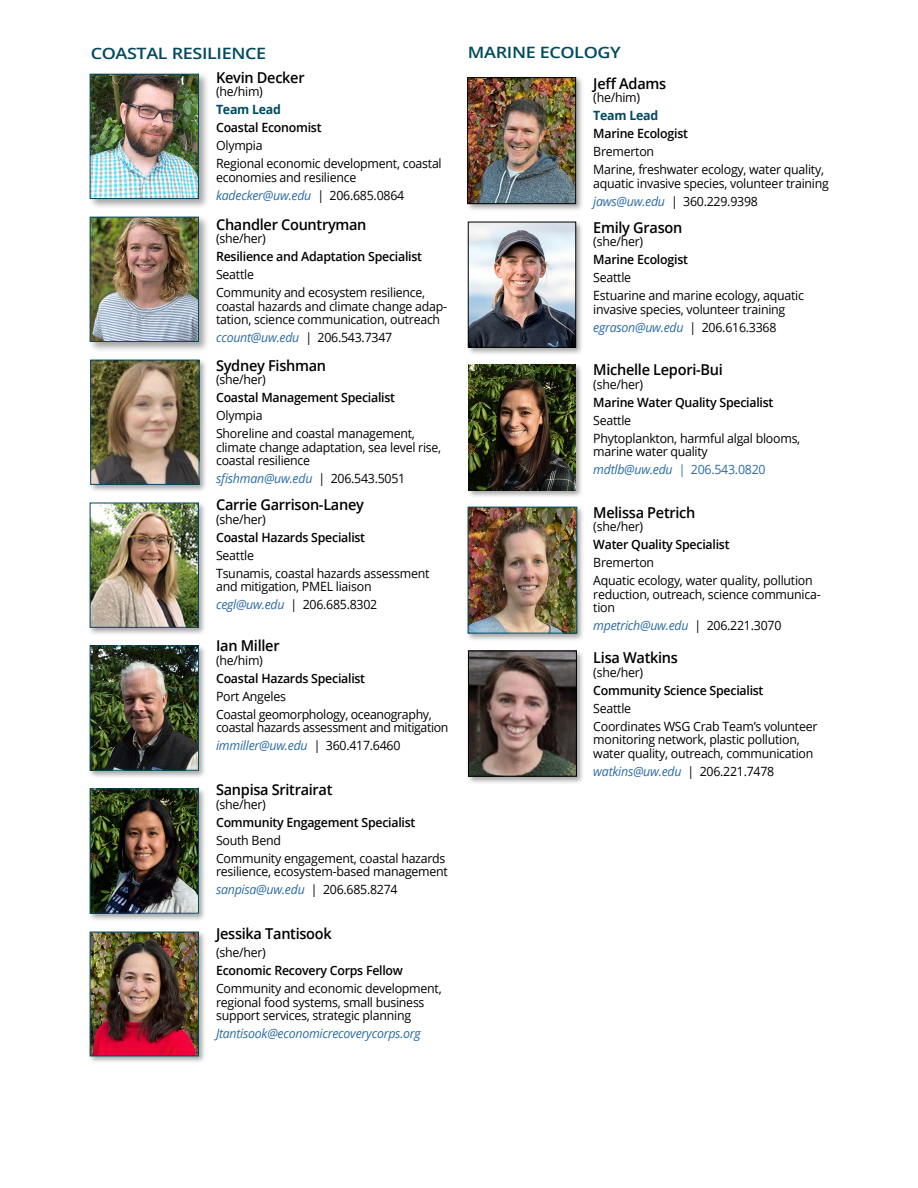
<style>
.page{position:relative;width:918px;height:1188px;background:#fff}
.page>*{position:absolute;margin:0;border:0;box-sizing:border-box;transform-origin:0 0}
.t1{font:600 15.6px "Open Sans";letter-spacing:-.02em;color:#004a60;scale:1.15 1}
.t2{font:600 15px "Open Sans";letter-spacing:-.02em;color:#000}
.t3{font:600 15px "Open Sans";letter-spacing:-.02em;color:#000}
.t4{font:12.75px/18px "Open Sans";letter-spacing:-.02em;color:#000}
.t5{font:600 12.75px "Open Sans";letter-spacing:-.02em;color:#000}
.t6{font:italic 12.75px "Open Sans";letter-spacing:-.02em;color:#2c6ca3}
.t7{font:700 12.75px "Open Sans";letter-spacing:-.02em;color:#004a60}
.s1{font-style:italic;color:#2c6ca3}
.s2{font-style:italic}
.s3{color:#000}
.s4{font-style:normal;color:#000}
.s5{color:#2c6ca3}
</style>
<div class="page">
<div style="left:466px;top:362px;width:118px;height:137px;background:#000;opacity:.36"></div>
<img style="left:468px;top:364px;width:108px;height:126px">
<div style="left:466px;top:220px;width:118px;height:136px;background:#000;opacity:.36"></div>
<img style="left:470px;top:224px;width:104px;height:121px">
<div style="left:468px;top:222px;width:108px;height:125px;border:1px solid #000"></div>
<div style="left:466px;top:649px;width:119px;height:136px;background:#000;opacity:.36"></div>
<img style="left:470px;top:653px;width:105px;height:122px">
<div style="left:468px;top:651px;width:109px;height:126px;border:1px solid #000"></div>
<div style="left:466px;top:75px;width:118px;height:137px;background:#000;opacity:.36"></div>
<img style="left:469px;top:79px;width:105px;height:123px">
<div style="left:467px;top:77px;width:109px;height:127px;border:1px solid #000"></div>
<div style="left:466px;top:505px;width:119px;height:136px;background:#000;opacity:.36"></div>
<img style="left:470px;top:509px;width:105px;height:122px">
<div style="left:468px;top:507px;width:109px;height:126px;border:1px solid #004a60"></div>
<div style="left:88px;top:787px;width:119px;height:135px;background:#000;opacity:.36"></div>
<img style="left:92px;top:791px;width:105px;height:120px">
<div style="left:90px;top:789px;width:109px;height:124px;border:1px solid #004a60"></div>
<div style="left:88px;top:501px;width:119px;height:135px;background:#000;opacity:.36"></div>
<img style="left:92px;top:505px;width:105px;height:121px">
<div style="left:90px;top:503px;width:109px;height:125px;border:1px solid #004a60"></div>
<div style="left:88px;top:644px;width:119px;height:135px;background:#000;opacity:.36"></div>
<img style="left:92px;top:648px;width:105px;height:120px">
<div style="left:90px;top:646px;width:109px;height:124px;border:1px solid #004a60"></div>
<div style="left:89px;top:358px;width:118px;height:135px;background:#000;opacity:.36"></div>
<img style="left:93px;top:362px;width:104px;height:121px">
<div style="left:91px;top:360px;width:108px;height:125px;border:1px solid #004a60"></div>
<div style="left:88px;top:215px;width:122px;height:137px;background:#000;opacity:.37"></div>
<img style="left:92px;top:219px;width:105px;height:121px">
<div style="left:90px;top:217px;width:109px;height:125px;border:1px solid #004a60"></div>
<div style="left:88px;top:72px;width:122px;height:137px;background:#000;opacity:.37"></div>
<img style="left:92px;top:76px;width:105px;height:121px">
<div style="left:90px;top:74px;width:109px;height:125px;border:1px solid #004a60"></div>
<div style="left:88px;top:930px;width:119px;height:134px;background:#000;opacity:.36"></div>
<img style="left:92px;top:934px;width:105px;height:120px">
<div style="left:90px;top:932px;width:109px;height:124px;border:1px solid #004a60"></div>
<p class="t1" style="left:91px;top:42px;width:154px">COASTAL RESILIENCE</p>
<p class="t1" style="left:468px;top:42px;width:134px">MARINE ECOLOGY</p>
<p class="t2" style="left:216px;top:67px;width:90px">Kevin Decker</p>
<p class="t4" style="left:216px;top:83px;width:48px">(he/him)</p>
<p class="t7" style="left:216px;top:101px;width:66px">Team Lead</p>
<p class="t5" style="left:216px;top:119px;width:107px">Coastal Economist</p>
<p class="t4" style="left:216px;top:137px;width:227px">Olympia<br>Regional economic development, coastal</p>
<p class="t4" style="left:216px;top:168px;width:190px">economies and resilience <span class="s1">kadecker@uw.edu</span> <span class="s2">|</span> 206.685.0864</p>
<p class="t2" style="left:216px;top:214px;width:152px">Chandler Countryman</p>
<p class="t4" style="left:216px;top:230px;width:51px">(she/her)</p>
<p class="t5" style="left:216px;top:248px;width:208px">Resilience and Adaptation Specialist</p>
<p class="t4" style="left:216px;top:266px;width:211px">Seattle<br>Community and ecosystem resilience,</p>
<p class="t4" style="left:216px;top:299px;width:233px;line-height:13.5px">coastal hazards and climate change adap&shy;tation, science communication, outreach</p>
<p class="t6" style="left:216px;top:329px;width:178px">ccount@uw.edu <span class="s3">|</span> <span class="s4">206.543.7347</span></p>
<p class="t2" style="left:216px;top:355px;width:111px">Sydney Fishman</p>
<p class="t4" style="left:216px;top:371px;width:51px">(she/her)</p>
<p class="t5" style="left:216px;top:389px;width:181px">Coastal Management Specialist</p>
<p class="t4" style="left:216px;top:407px;width:200px">Olympia<br>Shoreline and coastal management,</p>
<p class="t4" style="left:216px;top:440px;width:227px;line-height:13.5px">climate change adaptation, sea level rise, coastal resilience</p>
<p class="t6" style="left:216px;top:470px;width:191px">sfishman@uw.edu <span class="s3">|</span> <span class="s4">206.543.5051</span></p>
<p class="t2" style="left:216px;top:495px;width:149px">Carrie Garrison-Laney</p>
<p class="t4" style="left:216px;top:510px;width:51px">(she/her)</p>
<p class="t5" style="left:216px;top:529px;width:151px">Coastal Hazards Specialist</p>
<p class="t4" style="left:216px;top:546px;width:215px">Seattle<br>Tsunamis, coastal hazards assessment</p>
<p class="t4" style="left:216px;top:578px;width:163px">and mitigation, PMEL liaison <span class="s1">cegl@uw.edu</span> <span class="s2">|</span> 206.685.8302</p>
<p class="t3" style="left:216px;top:636px;width:65px">Ian Miller</p>
<p class="t4" style="left:216px;top:651px;width:48px">(he/him)</p>
<p class="t5" style="left:216px;top:670px;width:151px">Coastal Hazards Specialist</p>
<p class="t4" style="left:216px;top:687px;width:217px">Port Angeles<br>Coastal geomorphology, oceanography,</p>
<p class="t4" style="left:216px;top:719px;width:234px">coastal hazards assessment and mitigation <span class="s1">immiller@uw.edu</span> <span class="s2">|</span> 360.417.6460</p>
<p class="t2" style="left:216px;top:780px;width:118px">Sanpisa Sritrairat</p>
<p class="t4" style="left:216px;top:795px;width:51px">(she/her)</p>
<p class="t5" style="left:216px;top:814px;width:201px">Community Engagement Specialist</p>
<p class="t4" style="left:216px;top:831px;width:231px">South Bend<br>Community engagement, coastal hazards</p>
<p class="t4" style="left:216px;top:863px;width:233px">resilience, ecosystem-based management <span class="s1">sanpisa@uw.edu</span> <span class="s2">|</span> 206.685.8274</p>
<p class="t2" style="left:216px;top:924px;width:117px">Jessika Tantisook</p>
<p class="t4" style="left:216px;top:944px;width:51px">(she/her)</p>
<p class="t5" style="left:216px;top:962px;width:188px">Economic Recovery Corps Fellow</p>
<p class="t4" style="left:216px;top:982px;width:227px;line-height:13.5px">Community and economic development, regional food systems, small business support services, strategic planning</p>
<p class="t6" style="left:216px;top:1025px;width:206px">Jtantisook@economicrecoverycorps.org</p>
<p class="t2" style="left:593px;top:73px;width:74px">Jeff Adams</p>
<p class="t4" style="left:593px;top:89px;width:48px">(he/him)</p>
<p class="t7" style="left:593px;top:107px;width:66px">Team Lead</p>
<p class="t5" style="left:593px;top:125px;width:96px">Marine Ecologist</p>
<p class="t4" style="left:593px;top:143px;width:232px">Bremerton<br>Marine, freshwater ecology, water quality,</p>
<p class="t4" style="left:593px;top:174px;width:237px">aquatic invasive species, volunteer training <span class="s1">jaws@uw.edu</span> <span class="s2">|</span> 360.229.9398</p>
<p class="t2" style="left:593px;top:217px;width:91px">Emily Grason</p>
<p class="t4" style="left:593px;top:233px;width:51px">(she/her)</p>
<p class="t5" style="left:593px;top:251px;width:96px">Marine Ecologist</p>
<p class="t4" style="left:593px;top:269px;width:212px">Seattle<br>Estuarine and marine ecology, aquatic</p>
<p class="t4" style="left:593px;top:300px;width:194px">invasive species, volunteer training <span class="s1">egrason@uw.edu</span> <span class="s2">|</span> 206.616.3368</p>
<p class="t2" style="left:593px;top:360px;width:131px">Michelle Lepori-Bui</p>
<p class="t4" style="left:593px;top:375px;width:51px">(she/her)</p>
<p class="t5" style="left:593px;top:394px;width:182px">Marine Water Quality Specialist</p>
<p class="t4" style="left:593px;top:411px;width:209px">Seattle<br>Phytoplankton, harmful algal blooms,</p>
<p class="t4" style="left:593px;top:443px;width:174px">marine water quality <span class="s1">mdtlb@uw.edu |</span> <span class="s5">206.543.0820</span></p>
<p class="t2" style="left:593px;top:502px;width:104px">Melissa Petrich</p>
<p class="t4" style="left:593px;top:518px;width:51px">(she/her)</p>
<p class="t5" style="left:593px;top:536px;width:138px">Water Quality Specialist</p>
<p class="t4" style="left:593px;top:554px;width:221px">Bremerton<br>Aquatic ecology, water quality, pollution</p>
<p class="t4" style="left:593px;top:587px;width:229px;line-height:13.5px">reduction, outreach, science communica&shy;tion</p>
<p class="t6" style="left:593px;top:617px;width:190px">mpetrich@uw.edu <span class="s3">|</span> <span class="s4">206.221.3070</span></p>
<p class="t2" style="left:593px;top:648px;width:86px">Lisa Watkins</p>
<p class="t4" style="left:593px;top:663px;width:51px">(she/her)</p>
<p class="t5" style="left:593px;top:682px;width:172px">Community Science Specialist</p>
<p class="t4" style="left:593px;top:699px;width:226px">Seattle<br>Coordinates WSG Crab Team’s volunteer</p>
<p class="t4" style="left:593px;top:733px;width:222px;line-height:13.5px">monitoring network, plastic pollution, water quality, outreach, communication</p>
<p class="t6" style="left:593px;top:763px;width:183px">watkins@uw.edu <span class="s3">|</span> <span class="s4">206.221.7478</span></p>
</div>
